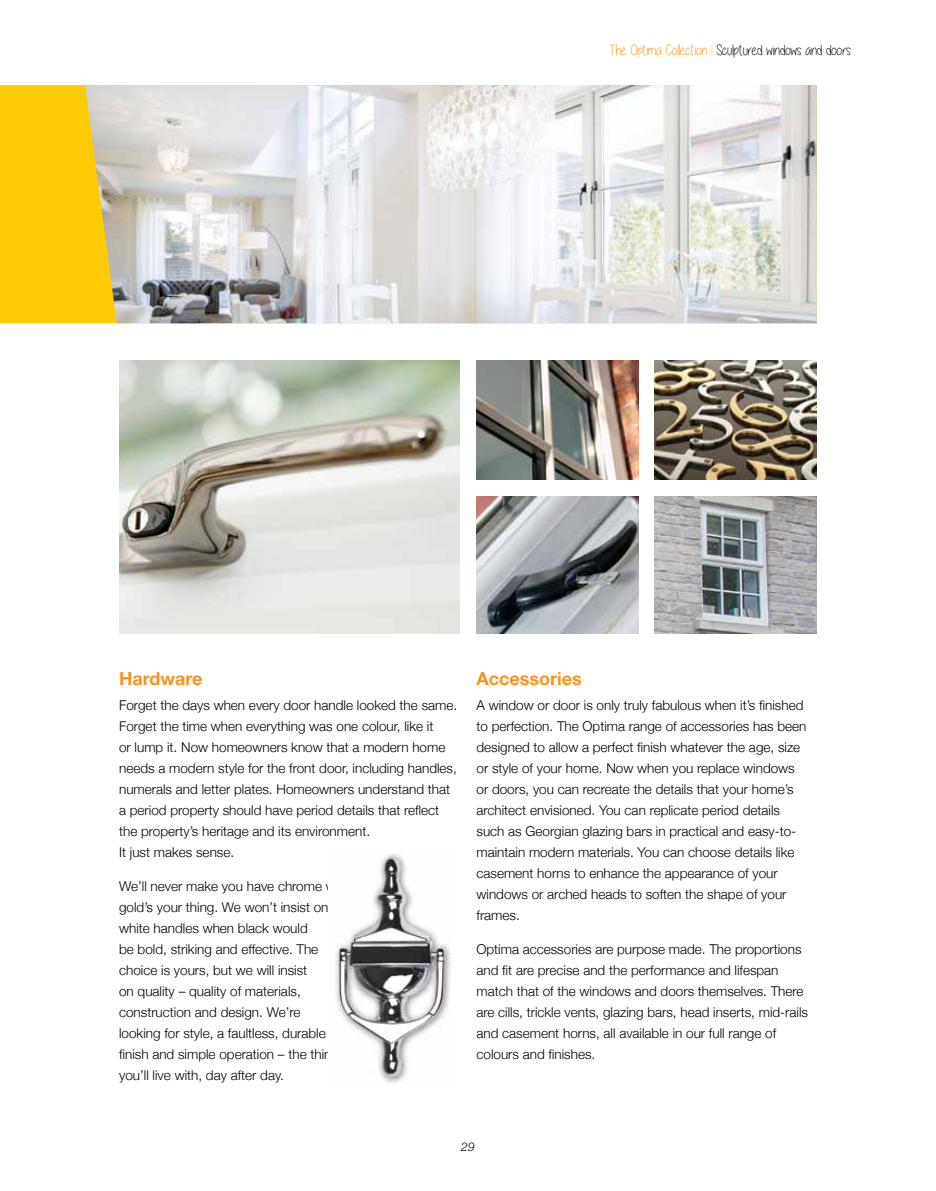
<style>
.page{position:relative;width:936px;height:1191px;background:#fff}
.page>*{position:absolute;margin:0;border:0;box-sizing:border-box;transform-origin:0 0}
.t1{font:700 18px "Helvetica Neue";color:#f7941e}
.t2{font:15px "Alittlesunshine";color:#000}
.t3{font:300 13.5px/21px "Helvetica Neue";color:#000}
.t4{font:italic 300 12px "Helvetica Neue";color:#000}
.s1{color:#f7941e}
.s2{color:#ffcb05}
</style>
<div class="page">
<div style="left:0;top:85px;width:85px;height:238px;background:#ffcb05"></div>
<img style="left:335px;top:854px;width:116px;height:229px">
<img style="left:119px;top:361px;width:340px;height:272px">
<img style="left:476px;top:361px;width:163px;height:119px">
<img style="left:654px;top:361px;width:162px;height:119px">
<img style="left:654px;top:497px;width:162px;height:136px">
<img style="left:476px;top:497px;width:163px;height:136px">
<img style="left:85px;top:85px;width:731px;height:238px">
<p class="t2" style="left:609px;top:42px;width:243px"><span class="s1">The Optima Collection</span> <span class="s2">l</span> Sculptured windows and doors</p>
<h1 class="t1" style="left:119px;top:664px;width:85px">Hardware</h1>
<p class="t3" style="left:119px;top:694px;width:339px">Forget the days when every door handle looked the same.<br>Forget the time when everything was one colour, like it<br>or lump it. Now homeowners know that a modern home needs a modern style for the front door, including handles, numerals and letter plates. Homeowners understand that a period property should have period details that reflect the property’s heritage and its environment.<br>It just makes sense.</p>
<p class="t3" style="left:119px;top:874px;width:240px">We’ll never make you have chrome when gold’s your thing. We won’t insist on white handles when black would<br>be bold, striking and effective. The choice is yours, but we will insist<br>on quality – quality of materials, construction and design. We’re<br>looking for style, a faultless, durable finish and simple operation – the things you’ll live with, day after day.</p>
<h1 class="t1" style="left:476px;top:664px;width:107px">Accessories</h1>
<p class="t3" style="left:476px;top:694px;width:331px">A window or door is only truly fabulous when it’s finished to perfection. The Optima range of accessories has been designed to allow a perfect finish whatever the age, size or style of your home. Now when you replace windows or doors, you can recreate the details that your home’s architect envisioned. You can replicate period details such as Georgian glazing bars in practical and easy-to&shy;maintain modern materials. You can choose details like casement horns to enhance the appearance of your windows or arched heads to soften the shape of your frames.</p>
<p class="t3" style="left:476px;top:937px;width:333px">Optima accessories are purpose made. The proportions and fit are precise and the performance and lifespan match that of the windows and doors themselves. There are cills, trickle vents, glazing bars, head inserts, mid-rails and casement horns, all available in our full range of colours and finishes.</p>
<p class="t4" style="left:461px;top:1137px;width:15px">29</p>
</div>
